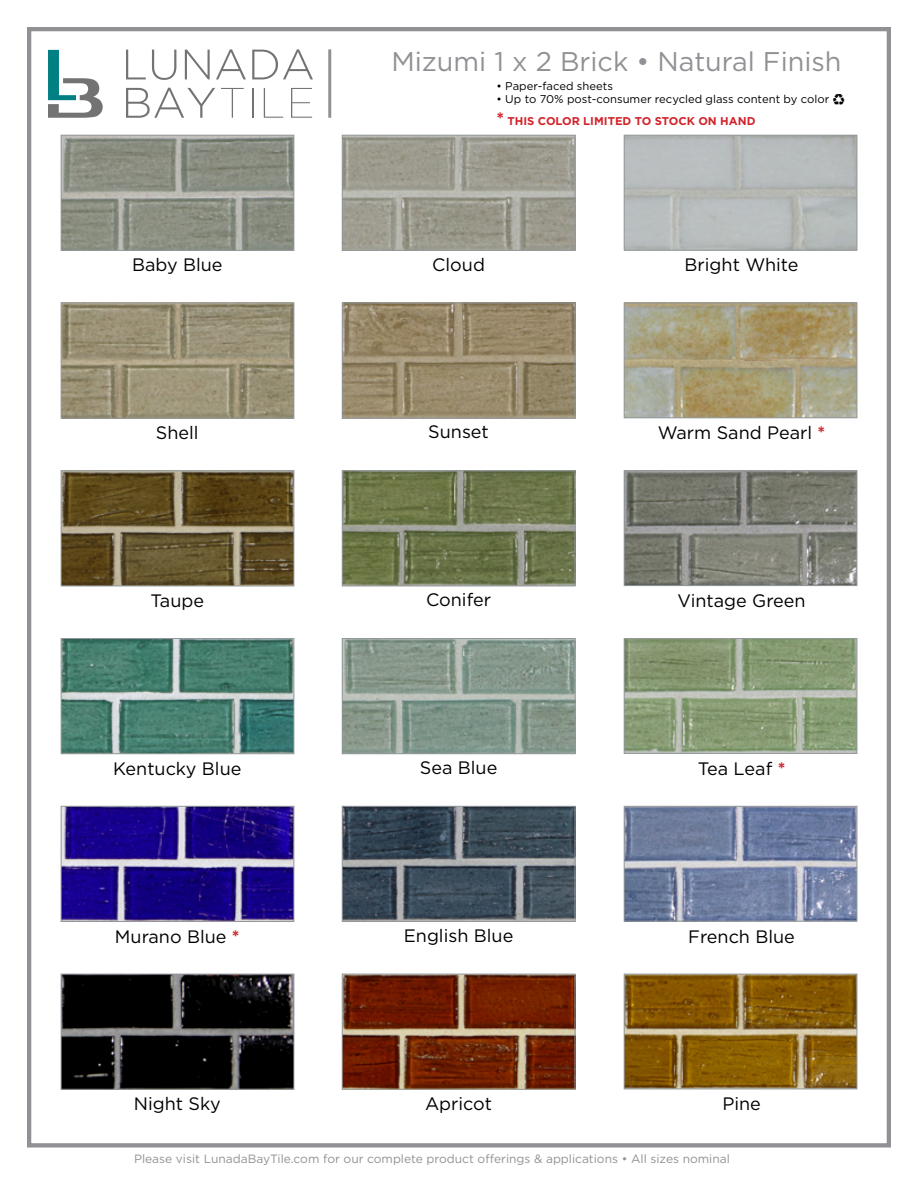
<style>
.page{position:relative;width:918px;height:1188px;background:#fff}
.page>*{position:absolute;margin:0;border:0;box-sizing:border-box;transform-origin:0 0}
.t1{font:27px "Gotham";color:#919195}
.t2{font:18px "Gotham";color:#000}
.t3{font:12px "Gotham";color:#919195}
.t4{font:11.25px/21.6px "Gotham";color:#000}
.s1{font-family:"Recycle"}
.s2{font-weight:700;font-size:18px;color:#d2232a}
.s3{font-weight:700;color:#d2232a}
</style>
<div class="page">
<img style="left:626px;top:137px;width:229px;height:111px">
<div style="left:624px;top:135px;width:233px;height:115px;border:1px solid #92989b"></div>
<img style="left:344px;top:137px;width:229px;height:112px">
<div style="left:342px;top:135px;width:233px;height:116px;border:1px solid #92989b"></div>
<img style="left:63px;top:137px;width:229px;height:112px">
<div style="left:61px;top:135px;width:233px;height:116px;border:1px solid #92989b"></div>
<img style="left:626px;top:976px;width:229px;height:111px">
<div style="left:624px;top:974px;width:233px;height:115px;border:1px solid #92989b"></div>
<img style="left:344px;top:976px;width:229px;height:111px">
<div style="left:342px;top:974px;width:233px;height:115px;border:1px solid #92989b"></div>
<img style="left:63px;top:976px;width:229px;height:111px">
<div style="left:61px;top:974px;width:233px;height:115px;border:1px solid #92989b"></div>
<img style="left:626px;top:808px;width:229px;height:111px">
<div style="left:624px;top:806px;width:233px;height:115px;border:1px solid #92989b"></div>
<img style="left:344px;top:808px;width:229px;height:112px">
<div style="left:342px;top:806px;width:233px;height:116px;border:1px solid #92989b"></div>
<img style="left:63px;top:808px;width:229px;height:112px">
<div style="left:61px;top:806px;width:233px;height:116px;border:1px solid #92989b"></div>
<img style="left:626px;top:640px;width:229px;height:112px">
<div style="left:624px;top:638px;width:233px;height:116px;border:1px solid #92989b"></div>
<img style="left:344px;top:640px;width:229px;height:112px">
<div style="left:342px;top:638px;width:233px;height:116px;border:1px solid #92989b"></div>
<img style="left:63px;top:640px;width:229px;height:112px">
<div style="left:61px;top:638px;width:233px;height:116px;border:1px solid #92989b"></div>
<img style="left:626px;top:473px;width:229px;height:111px">
<div style="left:624px;top:471px;width:233px;height:115px;border:1px solid #92989b"></div>
<img style="left:344px;top:473px;width:229px;height:111px">
<div style="left:342px;top:471px;width:233px;height:115px;border:1px solid #92989b"></div>
<img style="left:63px;top:473px;width:229px;height:111px">
<div style="left:61px;top:471px;width:233px;height:115px;border:1px solid #92989b"></div>
<img style="left:626px;top:305px;width:229px;height:111px">
<div style="left:624px;top:303px;width:233px;height:115px;border:1px solid #92989b"></div>
<img style="left:344px;top:305px;width:229px;height:111px">
<div style="left:342px;top:303px;width:233px;height:115px;border:1px solid #92989b"></div>
<img style="left:63px;top:305px;width:229px;height:111px">
<div style="left:61px;top:303px;width:233px;height:115px;border:1px solid #92989b"></div>
<div style="left:27px;top:27px;width:864px;height:1120px;border:4px solid #919195"></div>
<svg style="left:126px;top:50px;width:20px;height:29px"></svg>
<svg style="left:152px;top:50px;width:24px;height:30px"></svg>
<svg style="left:185px;top:50px;width:25px;height:29px"></svg>
<svg style="left:216px;top:49px;width:30px;height:30px"></svg>
<svg style="left:252px;top:49px;width:61px;height:30px"></svg>
<svg style="left:126px;top:88px;width:89px;height:30px"></svg>
<svg style="left:221px;top:88px;width:23px;height:30px"></svg>
<hr style="left:252px;top:88px;width:1px;height:30px;background:#737373">
<svg style="left:264px;top:88px;width:19px;height:30px"></svg>
<svg style="left:291px;top:88px;width:21px;height:30px"></svg>
<svg style="left:48px;top:50px;width:55px;height:68px"></svg>
<hr style="left:328px;top:49px;width:3px;height:69px;background:#919195">
<h1 class="t1" style="left:391px;top:44px;width:452px">Mizumi 1 x 2 Brick • Natural Finish</h1>
<p class="t4" style="left:496px;top:75px;width:118px">• Paper-faced sheets</p>
<p class="t4" style="left:496px;top:88px;width:350px">• Up to 70% post-consumer recycled glass content by color <span class="s1">C </span><span class="s2">*</span> <span class="s3">THIS COLOR LIMITED TO STOCK ON HAND</span></p>
<p class="t2" style="left:132px;top:254px;width:92px">Baby Blue</p>
<p class="t2" style="left:432px;top:253px;width:54px">Cloud</p>
<p class="t2" style="left:685px;top:254px;width:115px">Bright White</p>
<p class="t2" style="left:156px;top:421px;width:44px">Shell</p>
<p class="t2" style="left:428px;top:421px;width:62px">Sunset</p>
<p class="t2" style="left:658px;top:421px;width:169px">Warm Sand Pearl <span class="s3">*</span></p>
<p class="t2" style="left:151px;top:589px;width:55px">Taupe</p>
<p class="t2" style="left:426px;top:588px;width:66px">Conifer</p>
<p class="t2" style="left:678px;top:589px;width:130px">Vintage Green</p>
<p class="t2" style="left:113px;top:757px;width:130px">Kentucky Blue</p>
<p class="t2" style="left:420px;top:756px;width:79px">Sea Blue</p>
<p class="t2" style="left:698px;top:757px;width:89px">Tea Leaf <span class="s3">*</span></p>
<p class="t2" style="left:115px;top:925px;width:126px">Murano Blue <span class="s3">*</span></p>
<p class="t2" style="left:404px;top:924px;width:111px">English Blue</p>
<p class="t2" style="left:688px;top:925px;width:108px">French Blue</p>
<p class="t2" style="left:134px;top:1092px;width:88px">Night Sky</p>
<p class="t2" style="left:425px;top:1092px;width:69px">Apricot</p>
<p class="t2" style="left:722px;top:1092px;width:40px">Pine</p>
<p class="t3" style="left:134px;top:1151px;width:597px">Please visit LunadaBayTile.com for our complete product offerings &amp; applications • All sizes nominal</p>
</div>
